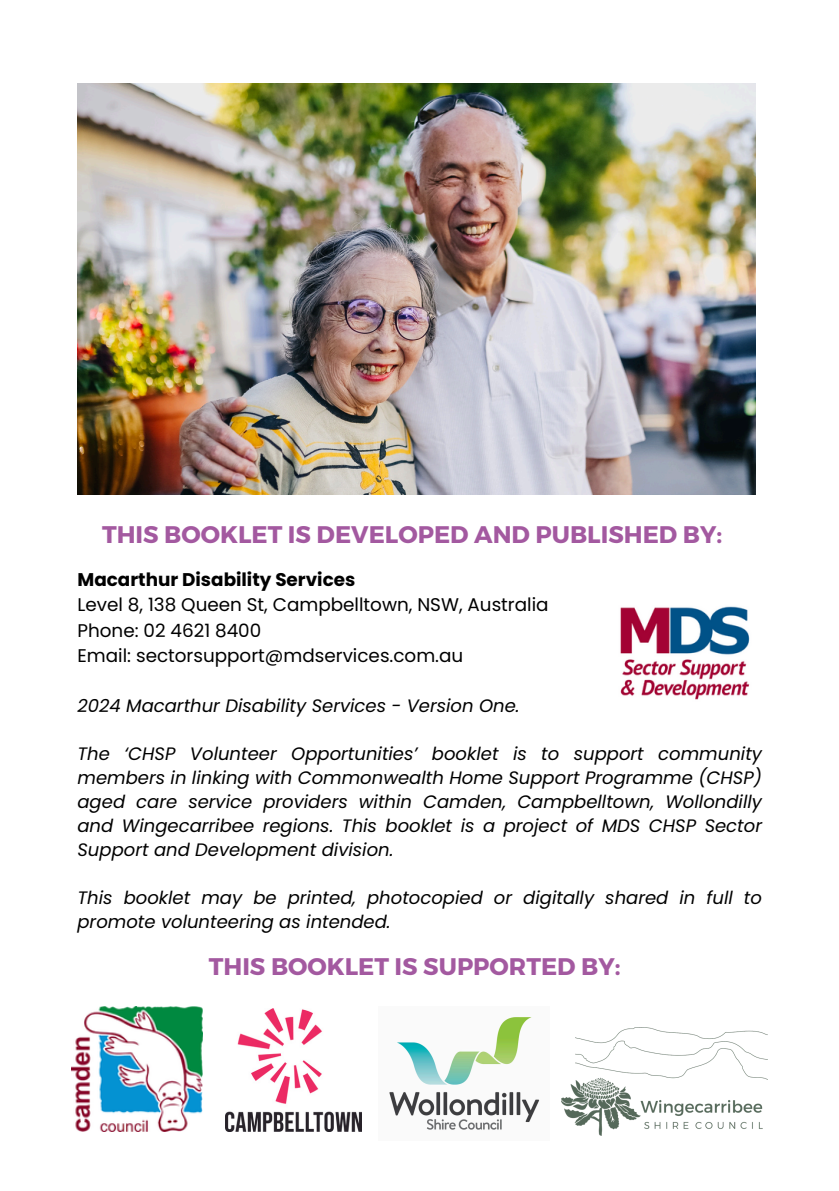
<style>
.page{position:relative;width:839px;height:1191px;background:#fff}
.page>*{position:absolute;margin:0;border:0;box-sizing:border-box;transform-origin:0 0}
.t1{font:700 24px "Montserrat";color:#a359a0}
.t2{font:18.4px "Poppins";color:#000}
.t3{font:700 18.4px "Poppins";color:#000}
.t4{font:italic 18px/24px "Poppins";color:#000;text-align:justify}
</style>
<div class="page">
<img style="left:620px;top:606px;width:130px;height:94px">
<img style="left:77px;top:84px;width:678px;height:411px">
<img style="left:72px;top:1007px;width:130px;height:124px">
<img style="left:389px;top:1017px;width:151px;height:113px">
<img style="left:225px;top:1009px;width:137px;height:123px">
<img style="left:561px;top:1027px;width:206px;height:108px">
<p class="t1" style="left:102px;top:519px;width:621px">THIS BOOKLET IS DEVELOPED AND PUBLISHED BY:</p>
<p class="t3" style="left:77px;top:566px;width:279px">Macarthur Disability Services</p>
<h1 class="t2" style="left:77px;top:592px;width:472px">Level 8, 138 Queen St, Campbelltown, NSW, Australia</h1>
<p class="t2" style="left:77px;top:617px;width:185px">Phone: 02 4621 8400</p>
<p class="t2" style="left:77px;top:643px;width:387px">Email: sectorsupport@mdservices.com.au</p>
<p class="t4" style="left:77px;top:693px;width:443px">2024 Macarthur Disability Services - Version One.</p>
<p class="t4" style="left:77px;top:741px;width:686px">The ‘CHSP Volunteer Opportunities’ booklet is to support community members in linking with Commonwealth Home Support Programme (CHSP) aged care service providers within Camden, Campbelltown, Wollondilly and Wingecarribee regions. This booklet is a project of MDS CHSP Sector Support and Development division.</p>
<p class="t4" style="left:77px;top:885px;width:686px">This booklet may be printed, photocopied or digitally shared in full to promote volunteering as intended.</p>
<p class="t1" style="left:209px;top:950px;width:413px">THIS BOOKLET IS SUPPORTED BY:</p>
</div>
